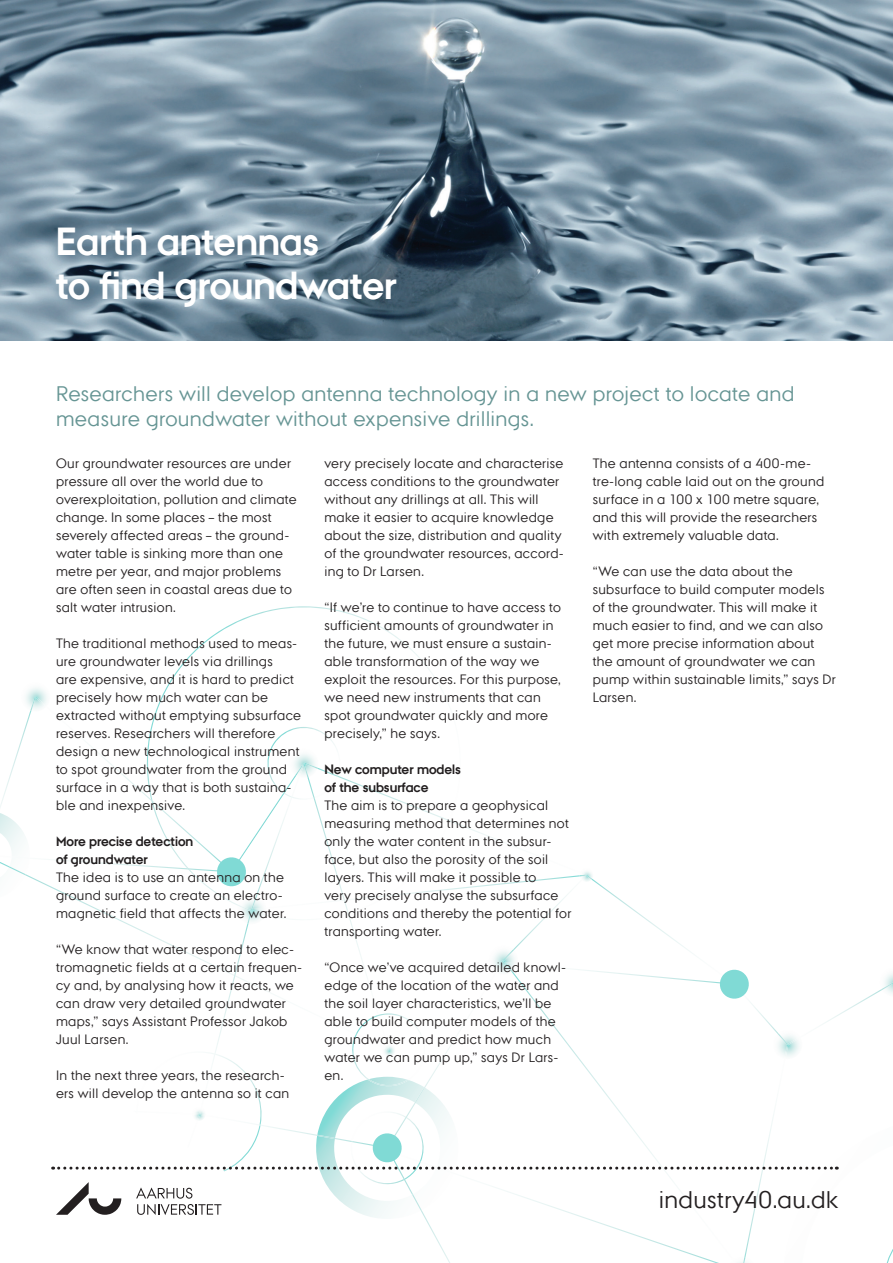
<style>
.page{position:relative;width:893px;height:1263px;background:#fff}
.page>*{position:absolute;margin:0;border:0;box-sizing:border-box;transform-origin:0 0}
.rubrik{font:700 39px "AU Passata";letter-spacing:-.005em;color:#fff}
.Rubrik{font:24px "AU Passata";letter-spacing:.02em;color:#231f20}
.underrubrik{font:21px/25.2px "AU Passata";letter-spacing:.02em;color:#669594}
.t1{font:13.5px/18px "AU Passata";letter-spacing:.025em;color:#231f20}
.mellemrubrik{font:700 13.5px "AU Passata";color:#231f20}
</style>
<div class="page">
<img style="left:0;top:0;width:893px;height:340px">
<img style="left:329px;top:1080px;width:58px;height:138px">
<img style="left:352px;top:1047px;width:35px;height:33px">
<img style="left:368px;top:1079px;width:19px;height:9px">
<img style="left:157px;top:606px;width:280px;height:313px">
<img style="left:514px;top:975px;width:102px;height:132px">
<img style="left:822px;top:990px;width:57px;height:35px">
<img style="left:256px;top:778px;width:44px;height:118px">
<img style="left:516px;top:901px;width:45px;height:45px">
<img style="left:750px;top:1002px;width:26px;height:28px">
<img style="left:744px;top:1215px;width:10px;height:42px">
<img style="left:517px;top:969px;width:99px;height:16px">
<img style="left:591px;top:880px;width:127px;height:104px">
<img style="left:0;top:872px;width:234px;height:88px">
<img style="left:9px;top:872px;width:17px;height:3px">
<img style="left:0;top:857px;width:215px;height:15px">
<img style="left:12px;top:856px;width:18px;height:3px">
<img style="left:46px;top:706px;width:185px;height:165px">
<img style="left:201px;top:923px;width:47px;height:154px">
<img style="left:307px;top:778px;width:38px;height:122px">
<img style="left:344px;top:901px;width:43px;height:142px">
<img style="left:423px;top:1215px;width:296px;height:48px">
<img style="left:0;top:712px;width:31px;height:129px">
<img style="left:231px;top:775px;width:65px;height:97px">
<img style="left:317px;top:768px;width:188px;height:105px">
<img style="left:345px;top:875px;width:235px;height:26px">
<img style="left:266px;top:900px;width:78px;height:9px">
<img style="left:387px;top:1013px;width:68px;height:94px">
<img style="left:415px;top:1087px;width:10px;height:16px">
<svg style="left:740px;top:1257px;width:5px;height:6px"></svg>
<img style="left:236px;top:895px;width:30px;height:24px">
<img style="left:251px;top:896px;width:6px;height:9px">
<svg style="left:238px;top:905px;width:28px;height:19px"></svg>
<img style="left:381px;top:1043px;width:15px;height:14px">
<svg style="left:382px;top:1043px;width:7px;height:7px"></svg>
<img style="left:494px;top:946px;width:24px;height:29px">
<svg style="left:495px;top:949px;width:22px;height:24px"></svg>
<img style="left:774px;top:1030px;width:25px;height:27px">
<img style="left:784px;top:1045px;width:4px;height:12px">
<svg style="left:778px;top:1033px;width:21px;height:12px"></svg>
<img style="left:879px;top:973px;width:14px;height:21px">
<svg style="left:881px;top:982px;width:12px;height:8px"></svg>
<svg style="left:718px;top:969px;width:31px;height:30px"></svg>
<img style="left:584px;top:871px;width:10px;height:12px">
<svg style="left:580px;top:872px;width:12px;height:8px"></svg>
<svg style="left:215px;top:855px;width:33px;height:33px"></svg>
<img style="left:26px;top:688px;width:26px;height:24px">
<img style="left:30px;top:697px;width:6px;height:14px">
<svg style="left:35px;top:696px;width:12px;height:11px"></svg>
<img style="left:287px;top:749px;width:33px;height:29px">
<img style="left:298px;top:769px;width:10px;height:8px">
<img style="left:304px;top:762px;width:14px;height:7px">
<svg style="left:295px;top:763px;width:10px;height:13px"></svg>
<svg style="left:53px;top:1107px;width:784px;height:108px"></svg>
<p class="rubrik" style="left:56px;top:219px;width:264px">Earth antennas</p>
<p class="rubrik" style="left:56px;top:263px;width:342px">to find groundwater</p>
<p class="underrubrik" style="left:56px;top:381px;width:740px">Researchers will develop antenna technology in a new project to locate and measure groundwater without expensive drillings.</p>
<p class="t1" style="left:56px;top:454px;width:242px">Our groundwater resources are under pressure all over the world due to overexploitation, pollution and climate change. In some places – the most severely affected areas – the ground&shy;water table is sinking more than one metre per year, and major problems are often seen in coastal areas due to salt water intrusion.</p>
<p class="t1" style="left:56px;top:634px;width:246px">The traditional methods used to meas&shy;ure groundwater levels via drillings<br>are expensive, and it is hard to predict precisely how much water can be extracted without emptying subsurface reserves. Researchers will therefore design a new technological instrument to spot groundwater from the ground surface in a way that is both sustaina&shy;ble and inexpensive.</p>
<p class="mellemrubrik" style="left:56px;top:833px;width:139px">More precise detection</p>
<p class="mellemrubrik" style="left:56px;top:851px;width:93px">of groundwater</p>
<p class="t1" style="left:56px;top:868px;width:232px">The idea is to use an antenna on the ground surface to create an electro&shy;magnetic field that affects the water.</p>
<p class="t1" style="left:56px;top:940px;width:248px">“We know that water respond to elec&shy;tromagnetic fields at a certain frequen&shy;cy and, by analysing how it reacts, we can draw very detailed groundwater maps,” says Assistant Professor Jakob Juul Larsen.</p>
<p class="t1" style="left:56px;top:1066px;width:235px">In the next three years, the research&shy;ers will develop the antenna so it can</p>
<p class="t1" style="left:593px;top:454px;width:233px">The antenna consists of a 400-me&shy;tre-long cable laid out on the ground surface in a 100 x 100 metre square, and this will provide the researchers with extremely valuable data.</p>
<p class="t1" style="left:593px;top:562px;width:245px">“We can use the data about the subsurface to build computer models of the groundwater. This will make it much easier to find, and we can also get more precise information about the amount of groundwater we can pump within sustainable limits,” says Dr<br>Larsen.</p>
<p class="t1" style="left:324px;top:454px;width:241px">very precisely locate and characterise access conditions to the groundwater without any drillings at all. This will make it easier to acquire knowledge about the size, distribution and quality of the groundwater resources, accord&shy;ing to Dr Larsen.</p>
<p class="t1" style="left:324px;top:598px;width:238px">“If we’re to continue to have access to sufficient amounts of groundwater in the future, we must ensure a sustain&shy;able transformation of the way we exploit the resources. For this purpose, we need new instruments that can spot groundwater quickly and more precisely,” he says.</p>
<p class="mellemrubrik" style="left:324px;top:761px;width:138px">New computer models</p>
<p class="mellemrubrik" style="left:324px;top:779px;width:106px">of the subsurface</p>
<p class="t1" style="left:324px;top:796px;width:249px">The aim is to prepare a geophysical measuring method that determines not only the water content in the subsur&shy;face, but also the porosity of the soil layers. This will make it possible to<br>very precisely analyse the subsurface conditions and thereby the potential for transporting water.</p>
<p class="t1" style="left:324px;top:958px;width:243px">“Once we’ve acquired detailed knowl&shy;edge of the location of the water and the soil layer characteristics, we’ll be able to build computer models of the groundwater and predict how much water we can pump up,” says Dr Lars&shy;en.</p>
<p class="Rubrik" style="left:659px;top:1185px;width:180px">industry40.au.dk</p>
</div>
